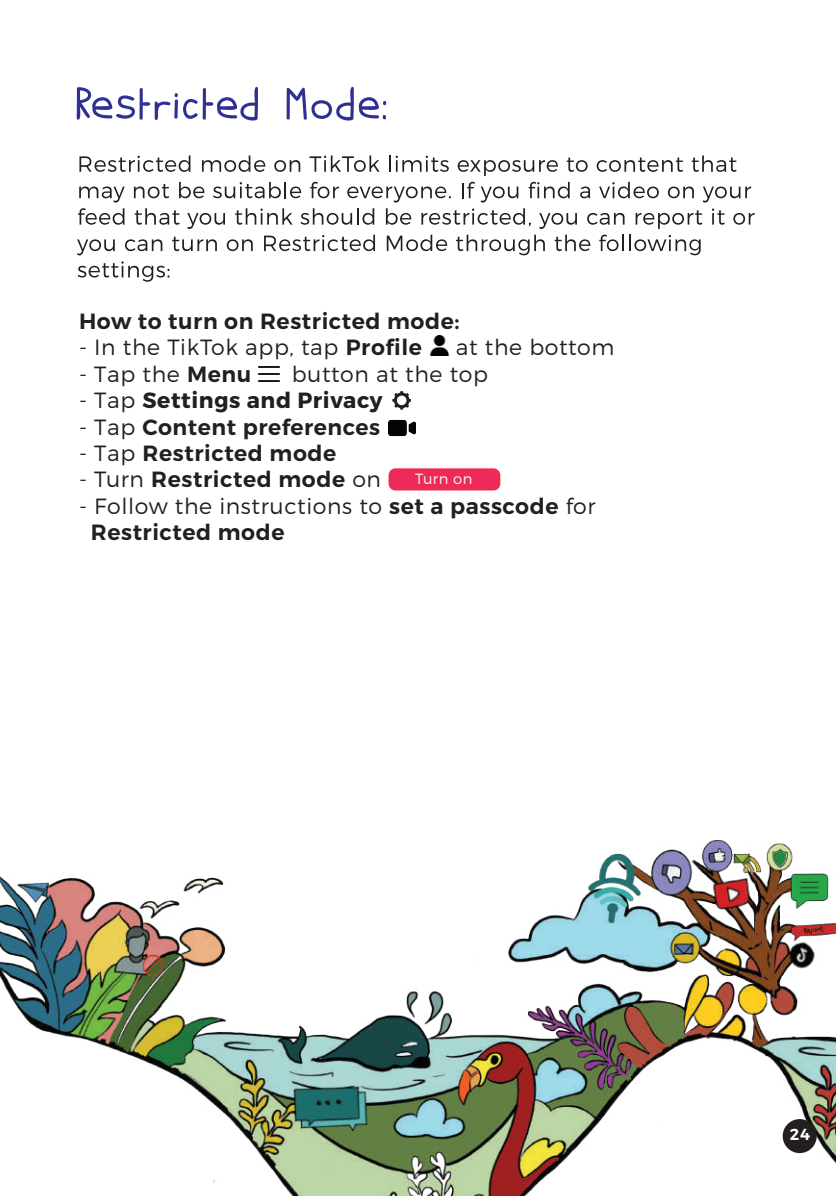
<style>
.page{position:relative;width:836px;height:1196px;background:#fff}
.page>*{position:absolute;margin:0;border:0;box-sizing:border-box;transform-origin:0 0}
.t1{font:22px "Trueno S Bd";letter-spacing:.025em;color:#231f20}
.t2{font:22px "Trueno Lt";letter-spacing:.025em;color:#231f20}
.t3{font:22px "Trueno Bd";letter-spacing:.025em;color:#231f20}
.t4{font:16px "Trueno S Bd";color:#fff}
.t5{font:14.6px "Trueno Lt";letter-spacing:.025em;color:#f8f8f9}
.s1{font-family:"Trueno S Bd"}
.s2{font-family:"Trueno Lt"}
</style>
<div class="page">
<hr style="left:0;top:91px;width:799px;height:2px;background:#231f20">
<img style="left:259px;top:366px;width:21px;height:16px">
<img style="left:429px;top:335px;width:20px;height:20px">
<svg style="left:392px;top:391px;width:19px;height:18px"></svg>
<img style="left:388px;top:419px;width:27px;height:18px">
<div style="left:388px;top:468px;width:112px;height:22px;background:#ee2b58;border-radius:7px"></div>
<svg style="left:77px;top:87px;width:120px;height:33px"></svg>
<svg style="left:203px;top:87px;width:55px;height:33px"></svg>
<svg style="left:286px;top:87px;width:67px;height:33px"></svg>
<svg style="left:359px;top:97px;width:27px;height:22px"></svg>
<svg style="left:79px;top:155px;width:111px;height:17px"></svg>
<svg style="left:202px;top:155px;width:63px;height:17px"></svg>
<svg style="left:274px;top:160px;width:26px;height:12px"></svg>
<svg style="left:309px;top:155px;width:70px;height:17px"></svg>
<svg style="left:389px;top:155px;width:59px;height:17px"></svg>
<svg style="left:457px;top:160px;width:100px;height:16px"></svg>
<svg style="left:566px;top:157px;width:21px;height:15px"></svg>
<svg style="left:596px;top:157px;width:86px;height:15px"></svg>
<svg style="left:691px;top:155px;width:45px;height:17px"></svg>
<svg style="left:79px;top:186px;width:46px;height:16px"></svg>
<svg style="left:134px;top:184px;width:35px;height:14px"></svg>
<svg style="left:179px;top:182px;width:25px;height:16px"></svg>
<svg style="left:213px;top:182px;width:88px;height:16px"></svg>
<svg style="left:310px;top:182px;width:29px;height:16px"></svg>
<svg style="left:347px;top:186px;width:104px;height:16px"></svg>
<svg style="left:462px;top:182px;width:56px;height:20px"></svg>
<svg style="left:528px;top:182px;width:41px;height:16px"></svg>
<svg style="left:580px;top:186px;width:10px;height:12px"></svg>
<svg style="left:599px;top:182px;width:59px;height:16px"></svg>
<svg style="left:667px;top:186px;width:26px;height:12px"></svg>
<svg style="left:702px;top:186px;width:48px;height:16px"></svg>
<svg style="left:78px;top:208px;width:46px;height:17px"></svg>
<svg style="left:135px;top:208px;width:44px;height:17px"></svg>
<svg style="left:187px;top:213px;width:38px;height:16px"></svg>
<svg style="left:235px;top:208px;width:57px;height:17px"></svg>
<svg style="left:300px;top:208px;width:74px;height:17px"></svg>
<svg style="left:712px;top:208px;width:12px;height:17px"></svg>
<svg style="left:733px;top:213px;width:21px;height:12px"></svg>
<svg style="left:77px;top:239px;width:38px;height:16px"></svg>
<svg style="left:125px;top:239px;width:37px;height:12px"></svg>
<svg style="left:172px;top:237px;width:45px;height:14px"></svg>
<svg style="left:227px;top:239px;width:26px;height:12px"></svg>
<svg style="left:264px;top:235px;width:111px;height:16px"></svg>
<svg style="left:386px;top:208px;width:316px;height:47px"></svg>
<svg style="left:78px;top:261px;width:91px;height:21px"></svg>
<img style="left:0;top:840px;width:835px;height:355px">
<div style="left:782px;top:1118px;width:34px;height:34px;background:#231f20;border-radius:50%"></div>
<p class="t1" style="left:79px;top:307px;width:382px">How to turn on Restricted mode:</p>
<p class="t2" style="left:79px;top:334px;width:344px">- In the TikTok app, tap <span class="s1">Profile</span></p>
<p class="t2" style="left:455px;top:334px;width:160px">at the bottom</p>
<p class="t2" style="left:79px;top:360px;width:174px">- Tap the <span class="s1">Menu</span></p>
<p class="t2" style="left:291px;top:360px;width:197px">button at the top</p>
<p class="t3" style="left:79px;top:386px;width:305px"><span class="s2">- Tap</span> Settings and Privacy</p>
<p class="t1" style="left:79px;top:413px;width:303px"><span class="s2">- Tap</span> Content preferences</p>
<p class="t1" style="left:79px;top:439px;width:259px"><span class="s2">- Tap</span> Restricted mode</p>
<p class="t1" style="left:79px;top:466px;width:303px"><span class="s2">- Turn</span> Restricted mode <span class="s2">on</span></p>
<p class="t2" style="left:79px;top:492px;width:518px">- Follow the instructions to <span class="s1">set a passcode</span> for</p>
<p class="t1" style="left:91px;top:518px;width:195px">Restricted mode</p>
<p class="t5" style="left:415px;top:469px;width:59px">Turn on</p>
<p class="t4" style="left:789px;top:1124px;width:22px">24</p>
</div>
